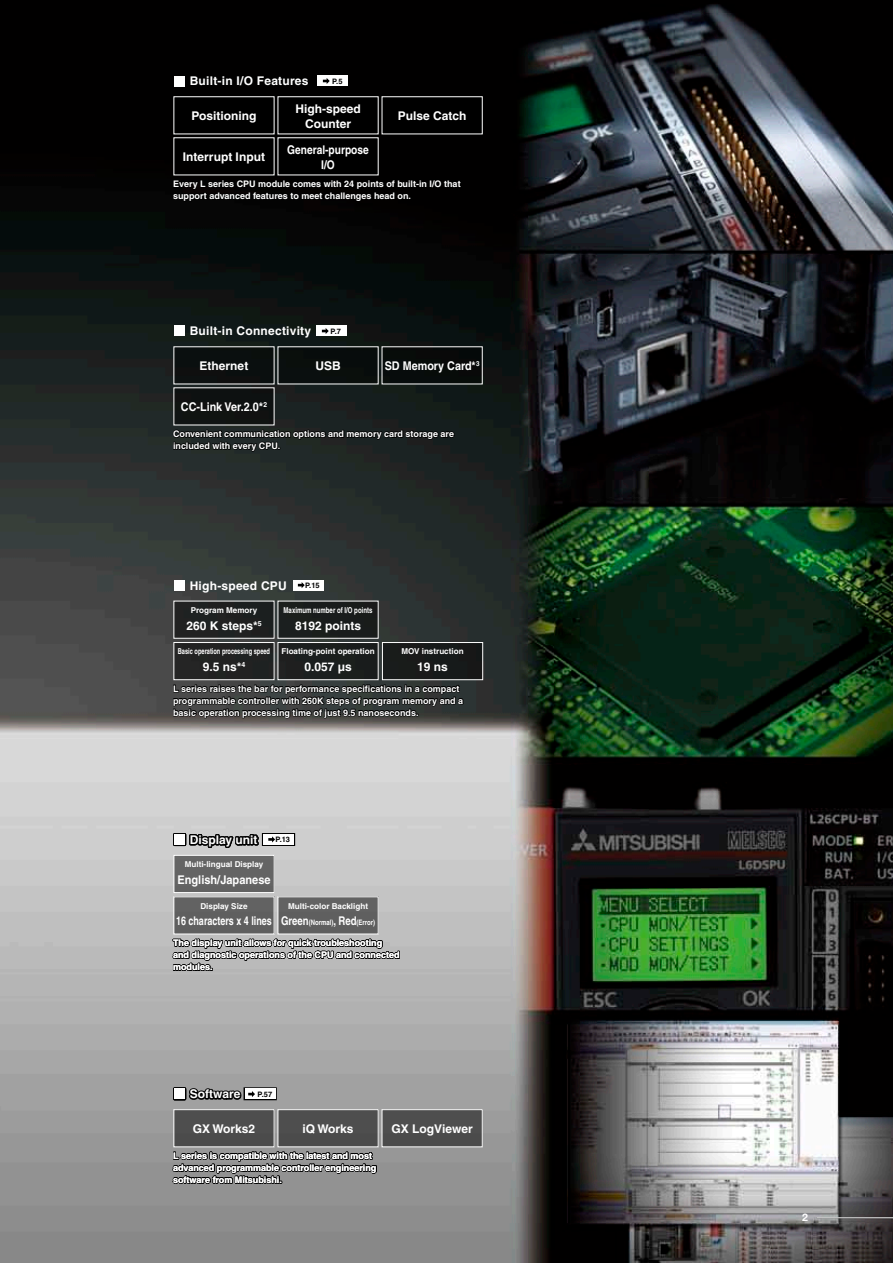
<style>
.page{position:relative;width:893px;height:1263px;background:#fff}
.page>*{position:absolute;margin:0;border:0;box-sizing:border-box;transform-origin:0 0}
.t1{font:700 12px/15px "Helvetica";color:#fff;text-align:center}
.t2{font:700 12px "Helvetica";letter-spacing:.02em;color:#fff}
.t3{font:700 12px "Helvetica";color:#fff;scale:.9 1}
.t4{font:700 12px "Helvetica";color:#fff;scale:.75 1}
.t5{font:700 12px/15px "Helvetica";color:#fff;text-align:center;scale:.85 1}
.t6{font:700 12px "Helvetica";color:#fff;scale:.92 1}
.t7{font:700 10.5px "Helvetica Neue";color:#fff}
.t8{font:700 9px/12px "Helvetica";color:#fff}
.t9{font:700 8.1px "Helvetica";color:#fff}
.t10{font:700 8.1px "Helvetica";color:#fff;scale:.7 1}
.t11{font:700 8.1px "Helvetica";color:#fff;scale:.75 1}
.t12{font:700 7.5px "Helvetica";color:#fff;scale:.8 1}
.t13{font:700 7.5px "Helvetica";color:#000}
.s1{font-size:12px}
</style>
<div class="page">
<img style="left:0;top:0;width:893px;height:1263px">
<div style="left:174px;top:388px;width:100px;height:37px;background:#101111"></div>
<div style="left:174px;top:97px;width:100px;height:37px;background:#000"></div>
<div style="left:278px;top:97px;width:100px;height:37px;background:#000"></div>
<div style="left:382px;top:97px;width:100px;height:37px;background:#000"></div>
<div style="left:174px;top:138px;width:100px;height:37px;background:#000"></div>
<div style="left:278px;top:138px;width:100px;height:37px;background:#000"></div>
<div style="left:174px;top:347px;width:100px;height:37px;background:#0a0f0f"></div>
<div style="left:278px;top:347px;width:100px;height:37px;background:#0a0f0c"></div>
<svg style="left:172px;top:928px;width:229px;height:44px;background:#787878"></svg>
<svg style="left:172px;top:1141px;width:205px;height:56px;background:#626262"></svg>
<div style="left:174px;top:642px;width:100px;height:38px;background:#222"></div>
<div style="left:173px;top:642px;width:101px;height:38px;border:1px solid #fff"></div>
<div style="left:382px;top:642px;width:101px;height:38px;background:#171a1a"></div>
<div style="left:382px;top:642px;width:101px;height:38px;border:1px solid #fff"></div>
<div style="left:278px;top:642px;width:100px;height:38px;background:#1b1f1f"></div>
<div style="left:278px;top:642px;width:101px;height:38px;border:1px solid #fff"></div>
<div style="left:174px;top:601px;width:100px;height:37px;background:#1f2222"></div>
<div style="left:173px;top:601px;width:101px;height:38px;border:1px solid #fff"></div>
<div style="left:278px;top:601px;width:100px;height:37px;background:#191c1c"></div>
<div style="left:278px;top:601px;width:101px;height:38px;border:1px solid #fff"></div>
<div style="left:278px;top:897px;width:100px;height:37px;background:#5f5f5f"></div>
<div style="left:278px;top:896px;width:101px;height:38px;border:1px solid #fff"></div>
<div style="left:174px;top:897px;width:100px;height:37px;background:#5f5f5f"></div>
<div style="left:173px;top:896px;width:101px;height:38px;border:1px solid #fff"></div>
<div style="left:174px;top:855px;width:100px;height:37px;background:#646464"></div>
<div style="left:174px;top:855px;width:101px;height:38px;border:1px solid #fff"></div>
<svg style="left:188px;top:833px;width:72px;height:24px;background:#777"></svg>
<div style="left:172px;top:169px;width:290px;height:40px;background:#010000"></div>
<svg style="left:172px;top:429px;width:284px;height:34px;background:#181d1c"></svg>
<svg style="left:172px;top:684px;width:292px;height:35px;background:#202221"></svg>
<div style="left:382px;top:347px;width:100px;height:37px;background:#070c09"></div>
<div style="left:317px;top:76px;width:31px;height:10px;background:#fff"></div>
<div style="left:316px;top:326px;width:31px;height:10px;background:#fff"></div>
<div style="left:262px;top:833px;width:33px;height:13px;border:3px solid #000"></div>
<div style="left:263px;top:834px;width:31px;height:11px;background:#fff"></div>
<div style="left:244px;top:1087px;width:33px;height:13px;border:3px solid #000"></div>
<div style="left:245px;top:1088px;width:30px;height:11px;background:#fff"></div>
<svg style="left:323px;top:78px;width:7px;height:6px"></svg>
<svg style="left:322px;top:328px;width:7px;height:6px"></svg>
<div style="left:293px;top:580px;width:30px;height:10px;background:#fff"></div>
<svg style="left:268px;top:836px;width:7px;height:6px"></svg>
<svg style="left:298px;top:582px;width:7px;height:6px"></svg>
<svg style="left:188px;top:1069px;width:67px;height:40px;background:#848484"></svg>
<div style="left:173px;top:833px;width:13px;height:13px;border:3px solid #000"></div>
<div style="left:175px;top:834px;width:10px;height:11px;background:#fff"></div>
<div style="left:173px;top:1087px;width:13px;height:13px;border:3px solid #000"></div>
<div style="left:175px;top:1089px;width:10px;height:10px;background:#fff"></div>
<div style="left:175px;top:76px;width:10px;height:10px;background:#fff"></div>
<div style="left:175px;top:326px;width:10px;height:10px;background:#fff"></div>
<div style="left:175px;top:580px;width:10px;height:11px;background:#fff"></div>
<div style="left:174px;top:1110px;width:100px;height:37px;background:#4e4e4e"></div>
<div style="left:382px;top:1110px;width:100px;height:37px;background:#4e4e4e"></div>
<div style="left:173px;top:1109px;width:101px;height:38px;border:1px solid #fff"></div>
<div style="left:278px;top:1110px;width:100px;height:37px;background:#4e4e4e"></div>
<div style="left:278px;top:1109px;width:101px;height:38px;border:1px solid #fff"></div>
<div style="left:382px;top:1109px;width:101px;height:38px;border:1px solid #fff"></div>
<hr style="left:816px;top:1217px;width:77px;height:1px;background:#fff">
<h1 class="t2" style="left:190px;top:74px;width:120px">Built-in I/O Features</h1>
<h1 class="t1" style="left:192px;top:108px;width:66px">Positioning</h1>
<h1 class="t1" style="left:295px;top:101px;width:67px">High-speed<br>Counter</h1>
<h1 class="t1" style="left:398px;top:108px;width:70px">Pulse Catch</h1>
<p class="t13" style="left:332px;top:77px;width:12px">P.5</p>
<h1 class="t1" style="left:183px;top:149px;width:83px">Interrupt Input</h1>
<h1 class="t5" style="left:287px;top:142px;width:98px">General-purpose<br>I/O</h1>
<p class="t8" style="left:173px;top:178px;width:289px">Every L series CPU module comes with 24 points of built-in I/O that support advanced features to meet challenges head on.</p>
<h1 class="t2" style="left:190px;top:324px;width:123px">Built-in Connectivity</h1>
<h1 class="t1" style="left:200px;top:358px;width:50px">Ethernet</h1>
<h1 class="t1" style="left:315px;top:358px;width:27px">USB</h1>
<p class="t13" style="left:331px;top:327px;width:12px">P.7</p>
<h1 class="t3" style="left:181px;top:399px;width:97px">CC-Link Ver.2.0*<sup>2</sup></h1>
<h1 class="t3" style="left:385px;top:358px;width:107px">SD Memory Card*<sup>3</sup></h1>
<p class="t8" style="left:173px;top:428px;width:282px">Convenient communication options and memory card storage are included with every CPU.</p>
<h1 class="t2" style="left:190px;top:578px;width:99px">High-speed CPU</h1>
<p class="t13" style="left:305px;top:581px;width:16px">P.15</p>
<p class="t9" style="left:191px;top:605px;width:68px">Program Memory</p>
<h1 class="t1" style="left:186px;top:618px;width:77px">260 K steps*<sup>5</sup></h1>
<p class="t10" style="left:178px;top:646px;width:133px">Basic operation processing speed</p>
<h1 class="t1" style="left:203px;top:659px;width:44px">9.5 ns*<sup>4</sup></h1>
<p class="t11" style="left:284px;top:605px;width:120px">Maximum number of I/O points</p>
<h1 class="t1" style="left:295px;top:618px;width:68px">8192 points</h1>
<p class="t9" style="left:281px;top:646px;width:95px">Floating-point operation</p>
<h1 class="t1" style="left:304px;top:659px;width:49px">0.057 µs</h1>
<p class="t9" style="left:401px;top:646px;width:64px">MOV instruction</p>
<h1 class="t1" style="left:417px;top:659px;width:32px">19 ns</h1>
<p class="t8" style="left:173px;top:682px;width:292px">L series raises the bar for performance specifications in a compact programmable controller with 260K steps of program memory and a basic operation processing time of just 9.5 nanoseconds.</p>
<h1 class="t1" style="left:190px;top:832px;width:69px">Display unit</h1>
<p class="t13" style="left:276px;top:835px;width:16px">P.13</p>
<p class="t9" style="left:185px;top:859px;width:80px">Multi-lingual Display</p>
<h1 class="t6" style="left:177px;top:872px;width:103px">English/Japanese</h1>
<p class="t9" style="left:200px;top:901px;width:49px">Display Size</p>
<h1 class="t4" style="left:176px;top:914px;width:129px">16 characters x 4 lines</h1>
<p class="t9" style="left:288px;top:901px;width:81px">Multi-color Backlight</p>
<p class="t12" style="left:281px;top:918px;width:119px"><span class="s1">Green</span>(Normal)<span class="s1">, Red</span>(Error)</p>
<p class="t8" style="left:173px;top:937px;width:228px">The display unit allows for quick troubleshooting and diagnostic operations of the CPU and connected modules.</p>
<h1 class="t1" style="left:190px;top:1086px;width:52px">Software</h1>
<p class="t13" style="left:258px;top:1089px;width:16px">P.57</p>
<h1 class="t1" style="left:193px;top:1121px;width:64px">GX Works2</h1>
<h1 class="t1" style="left:303px;top:1121px;width:52px">iQ Works</h1>
<h1 class="t1" style="left:392px;top:1121px;width:83px">GX LogViewer</h1>
<p class="t8" style="left:173px;top:1149px;width:205px">L series is compatible with the latest and most advanced programmable controller engineering software from Mitsubishi.</p>
<p class="t7" style="left:802px;top:1211px;width:7px">2</p>
</div>
